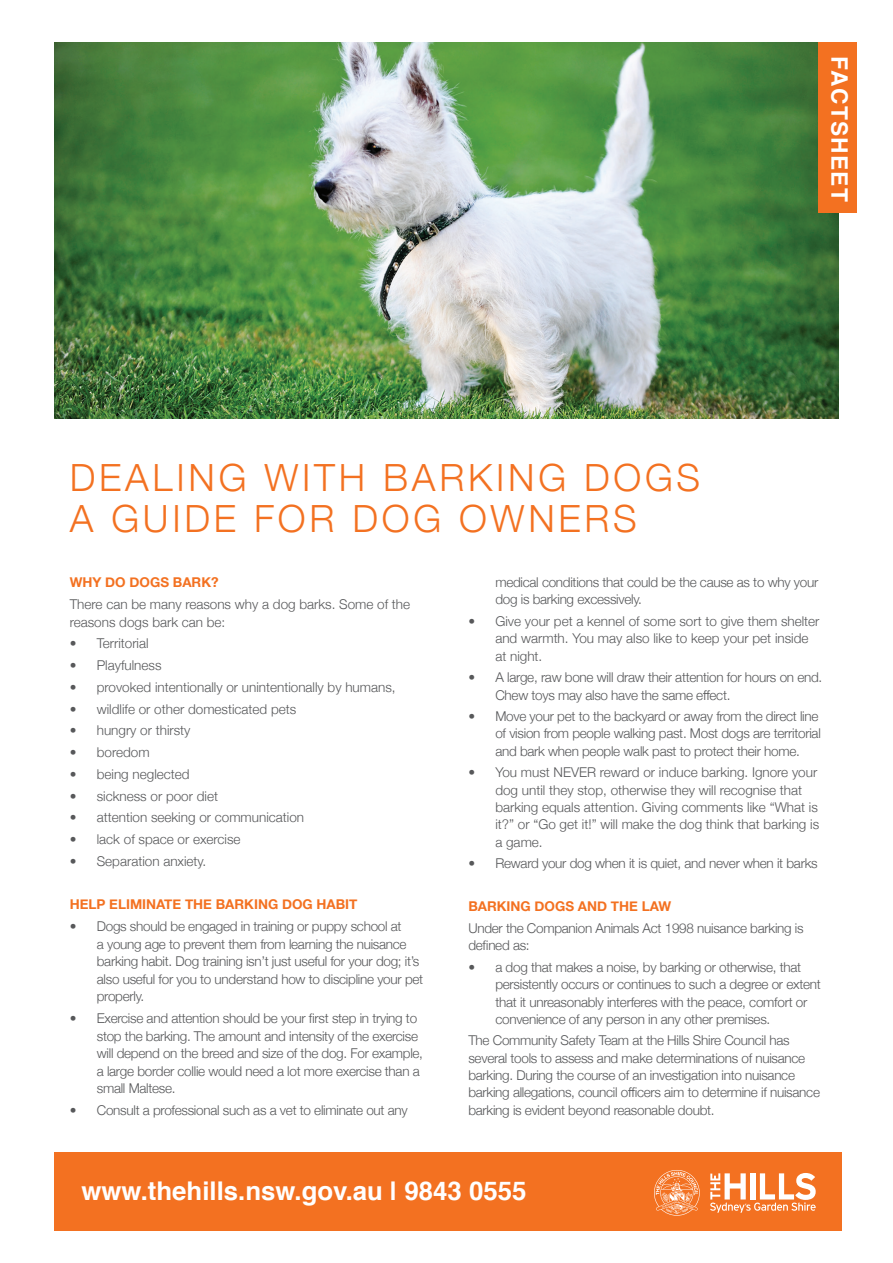
<style>
.page{position:relative;width:893px;height:1263px;background:#fff}
.page>*{position:absolute;margin:0;border:0;box-sizing:border-box;transform-origin:0 0}
.t1{font:300 37.5px/40.5px "Helvetica Neue";letter-spacing:.1em;color:#f37121}
.t2{font:700 25.8px "Helvetica";color:#fff}
.t3{font:700 22.65px "Helvetica";letter-spacing:.055em;color:#fff}
.t4{font:300 13.5px/17.2px "Helvetica Neue";letter-spacing:-.02em;color:#57585a}
.t5{font:300 13.5px/17.2px "Helvetica Neue";color:#57585a}
.t6{font:700 13.5px "Helvetica Neue";color:#f37121}
</style>
<div class="page">
<div style="left:54px;top:1152px;width:787px;height:79px;background:#f37121"></div>
<svg style="left:710px;top:1173px;width:106px;height:40px"></svg>
<svg style="left:654px;top:1170px;width:46px;height:46px"></svg>
<img style="left:54px;top:43px;width:785px;height:375px">
<div style="left:818px;top:43px;width:39px;height:170px;background:#f37121"></div>
<h3 class="t3" style="left:858px;top:56px;width:146px;rotate:90deg">FACTSHEET</h3>
<h1 class="t1" style="left:70px;top:455px;width:632px">DEALING WITH BARKING DOGS<br>A GUIDE FOR DOG OWNERS</h1>
<p class="t6" style="left:70px;top:572px;width:150px">WHY DO DOGS BARK?</p>
<p class="t5" style="left:70px;top:594px;width:342px">There can be many reasons why a dog barks. Some of the reasons dogs bark can be:</p>
<p class="t5" style="left:70px;top:634px;width:80px">• Territorial</p>
<p class="t5" style="left:70px;top:656px;width:93px">• Playfulness</p>
<p class="t5" style="left:70px;top:677px;width:327px">• provoked intentionally or unintentionally by humans,</p>
<p class="t5" style="left:70px;top:699px;width:228px">• wildlife or other domesticated pets</p>
<p class="t5" style="left:70px;top:721px;width:122px">• hungry or thirsty</p>
<p class="t5" style="left:70px;top:743px;width:81px">• boredom</p>
<p class="t5" style="left:70px;top:764px;width:121px">• being neglected</p>
<p class="t5" style="left:70px;top:786px;width:150px">• sickness or poor diet</p>
<p class="t5" style="left:70px;top:808px;width:236px">• attention seeking or communication</p>
<p class="t5" style="left:70px;top:830px;width:172px">• lack of space or exercise</p>
<p class="t5" style="left:70px;top:851px;width:138px">• Separation anxiety.</p>
<p class="t6" style="left:70px;top:894px;width:289px">HELP ELIMINATE THE BARKING DOG HABIT</p>
<p class="t4" style="left:97px;top:917px;width:328px;text-indent:-27px">• Dogs should be engaged in training or puppy school at<br>a young age to prevent them from learning the nuisance barking habit. Dog training isn’t just useful for your dog; it’s also useful for you to understand how to discipline your pet properly.</p>
<p class="t4" style="left:97px;top:1008px;width:328px;text-indent:-27px">• Exercise and attention should be your first step in trying to stop the barking. The amount and intensity of the exercise will depend on the breed and size of the dog. For example, a large border collie would need a lot more exercise than a small Maltese.</p>
<p class="t4" style="left:70px;top:1100px;width:339px">• Consult a professional such as a vet to eliminate out any</p>
<p class="t4" style="left:495px;top:573px;width:324px">medical conditions that could be the cause as to why your dog is barking excessively.</p>
<p class="t5" style="left:495px;top:612px;width:326px;text-indent:-27px">• Give your pet a kennel of some sort to give them shelter and warmth. You may also like to keep your pet inside at night.</p>
<p class="t4" style="left:495px;top:668px;width:328px;text-indent:-27px">• A large, raw bone will draw their attention for hours on end.<br>Chew toys may also have the same effect.</p>
<p class="t4" style="left:495px;top:707px;width:327px;text-indent:-27px">• Move your pet to the backyard or away from the direct line of vision from people walking past. Most dogs are territorial and bark when people walk past to protect their home.</p>
<p class="t5" style="left:495px;top:763px;width:325px;text-indent:-27px">• You must NEVER reward or induce barking. Ignore your dog until they stop, otherwise they will recognise that barking equals attention. Giving comments like “What is it?” or “Go get it!” will make the dog think that barking is a game.</p>
<p class="t4" style="left:468px;top:854px;width:351px">• Reward your dog when it is quiet, and never when it barks</p>
<p class="t6" style="left:468px;top:896px;width:204px">BARKING DOGS AND THE LAW</p>
<p class="t4" style="left:468px;top:918px;width:337px">Under the Companion Animals Act 1998 nuisance barking is defined as:</p>
<p class="t4" style="left:495px;top:957px;width:327px;text-indent:-27px">• a dog that makes a noise, by barking or otherwise, that persistently occurs or continues to such a degree or extent that it unreasonably interferes with the peace, comfort or convenience of any person in any other premises.</p>
<p class="t4" style="left:468px;top:1031px;width:353px">The Community Safety Team at the Hills Shire Council has several tools to assess and make determinations of nuisance barking. During the course of an investigation into nuisance barking allegations, council officers aim to determine if nuisance barking is evident beyond reasonable doubt.</p>
<h2 class="t2" style="left:81px;top:1170px;width:446px">www.thehills.nsw.gov.au | 9843 0555</h2>
</div>
